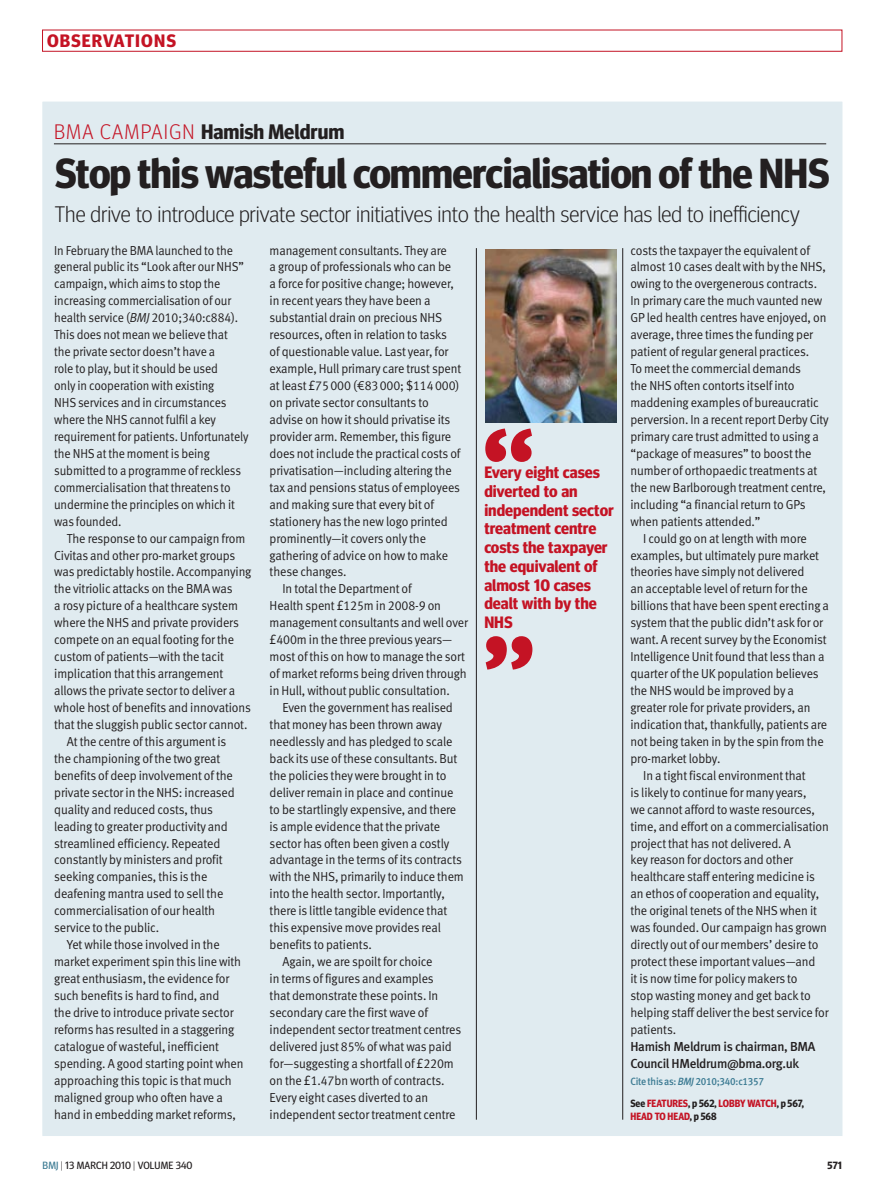
<style>
.page{position:relative;width:893px;height:1191px;background:#fff}
.page>*{position:absolute;margin:0;border:0;box-sizing:border-box;transform-origin:0 0}
.t1{font:700 111px "Meta Headline OT";color:#c41324}
.head_28_bold{font:700 42px "Meta Headline OT";letter-spacing:-.015em;color:#231f20}
.intro_15{font:300 22.5px "Meta Headline OT";color:#231f20}
.column_slug{font:700 21px "Meta Headline OT";color:#231f20}
.t2{font:700 18px "Meta Headline OT";letter-spacing:.06em;color:#c41324}
.quote{font:700 16.5px/18.8px "Meta Headline OT";color:#c41324}
.sans_text_indent{font:13.05px/17px "Meta Normal LF";letter-spacing:-.01em;color:#231f20;scale:.95 1}
.sans_text{font:13.05px/17px "Meta Normal LF";letter-spacing:-.01em;color:#231f20;scale:.93 1}
.author_biog{font:13.05px/17px "Meta Medium LF";letter-spacing:-.025em;color:#231f20}
.citation{font:700 10.5px/12.8px "Meta Headline OT";color:#c41324;scale:.95 1}
.citation-2{font:10.5px "Meta Medium LF";letter-spacing:-.025em;color:#3c7b93;scale:.95 1}
.t3{font:10.5px "Meta Headline OT";letter-spacing:.01em;color:#231f20}
.t4{font:700 10.5px "Meta Headline OT";color:#231f20}
.s1{font-weight:300;color:#c41324}
.s2{font-style:italic}
.s3{color:#231f20}
.s4{color:#3c7b93}
.s5{font-weight:300}
</style>
<div class="page">
<div style="left:43px;top:102px;width:799px;height:1033px;background:#e0ebf0"></div>
<hr style="left:54px;top:144px;width:772px;height:1px;background:#231f20">
<img style="left:485px;top:249px;width:131px;height:174px">
<hr style="left:476px;top:248px;width:1px;height:871px;background:#231f20">
<hr style="left:622px;top:248px;width:1px;height:871px;background:#231f20">
<p class="t2" style="left:47px;top:30px;width:130px">OBSERVATIONS</p>
<p class="column_slug" style="left:54px;top:119px;width:292px"><span class="s1">BMA Cam pa ign</span> Hamish Meldrum</p>
<p class="head_28_bold" style="left:55px;top:148px;width:776px">Stop this wasteful commercialisation of the NHS</p>
<p class="intro_15" style="left:55px;top:200px;width:746px">The drive to introduce private sector initiatives into the health service has led to inefficiency</p>
<p class="sans_text" style="left:54px;top:241px;width:211px">In February the BMA launched to the general public its “Look after our NHS” campaign, which aims to stop the increasing commercialisation of our health service (<span class="s2">BMJ</span> 2010;340:c884).<br>This does not mean we believe that<br>the private sector doesn’t have a<br>role to play, but it should be used<br>only in cooperation with existing<br>NHS services and in circumstances where the NHS cannot fulfil a key requirement for patients. Unfortunately the NHS at the moment is being submitted to a programme of reckless commercialisation that threatens to undermine the principles on which it was founded.</p>
<p class="sans_text_indent" style="left:54px;top:529px;width:209px;text-indent:13px">The response to our campaign from Civitas and other pro-market groups was predictably hostile. Accompanying the vitriolic attacks on the BMA was<br>a rosy picture of a healthcare system where the NHS and private providers compete on an equal footing for the custom of patients—with the tacit implication that this arrangement allows the private sector to deliver a whole host of benefits and innovations that the sluggish public sector cannot.</p>
<p class="sans_text_indent" style="left:54px;top:732px;width:192px;text-indent:13px">At the centre of this argument is the championing of the two great benefits of deep involvement of the private sector in the NHS: increased quality and reduced costs, thus leading to greater productivity and streamlined efficiency. Repeated constantly by ministers and profit seeking companies, this is the deafening mantra used to sell the commercialisation of our health service to the public.</p>
<p class="sans_text_indent" style="left:54px;top:936px;width:201px;text-indent:13px">Yet while those involved in the market experiment spin this line with great enthusiasm, the evidence for such benefits is hard to find, and<br>the drive to introduce private sector reforms has resulted in a staggering catalogue of wasteful, inefficient spending. A good starting point when approaching this topic is that much maligned group who often have a hand in embedding market reforms,</p>
<p class="sans_text_indent" style="left:270px;top:241px;width:203px">management consultants. They are<br>a group of professionals who can be<br>a force for positive change; however, in recent years they have been a substantial drain on precious NHS resources, often in relation to tasks<br>of questionable value. Last year, for example, Hull primary care trust spent at least £75000 (€83000; $114000) on private sector consultants to advise on how it should privatise its provider arm. Remember, this figure does not include the practical costs of privatisation—including altering the tax and pensions status of employees and making sure that every bit of stationery has the new logo printed prominently—it covers only the gathering of advice on how to make these changes.</p>
<p class="sans_text_indent" style="left:270px;top:580px;width:210px;text-indent:13px">In total the Department of<br>Health spent £125m in 2008-9 on management consultants and well over £400m in the three previous years— most of this on how to manage the sort of market reforms being driven through in Hull, without public consultation.</p>
<p class="sans_text_indent" style="left:270px;top:699px;width:206px;text-indent:13px">Even the government has realised that money has been thrown away needlessly and has pledged to scale back its use of these consultants. But the policies they were brought in to deliver remain in place and continue to be startlingly expensive, and there is ample evidence that the private sector has often been given a costly advantage in the terms of its contracts with the NHS, primarily to induce them into the health sector. Importantly, there is little tangible evidence that this expensive move provides real benefits to patients.</p>
<p class="sans_text_indent" style="left:270px;top:953px;width:203px;text-indent:13px">Again, we are spoilt for choice<br>in terms of figures and examples<br>that demonstrate these points. In secondary care the first wave of independent sector treatment centres delivered just 85% of what was paid for—suggesting a shortfall of £220m on the £1.47bn worth of contracts.<br>Every eight cases diverted to an independent sector treatment centre</p>
<p class="t1" style="left:483px;top:401px;width:53px">“</p>
<p class="quote" style="left:484px;top:462px;width:131px">Every eight cases diverted to an independent sector treatment centre costs the taxpayer the equivalent of almost 10 cases dealt with by the<br>NHS</p>
<p class="t1" style="left:535px;top:696px;width:53px;rotate:-180deg">“</p>
<p class="sans_text_indent" style="left:630px;top:241px;width:210px">costs the taxpayer the equivalent of almost 10 cases dealt with by the NHS, owing to the overgenerous contracts.<br>In primary care the much vaunted new GP led health centres have enjoyed, on average, three times the funding per patient of regular general practices.<br>To meet the commercial demands<br>the NHS often contorts itself into maddening examples of bureaucratic perversion. In a recent report Derby City primary care trust admitted to using a “package of measures” to boost the number of orthopaedic treatments at the new Barlborough treatment centre, including “a financial return to GPs when patients attended.”</p>
<p class="sans_text_indent" style="left:630px;top:529px;width:211px;text-indent:13px">I could go on at length with more examples, but ultimately pure market theories have simply not delivered<br>an acceptable level of return for the billions that have been spent erecting a system that the public didn’t ask for or want. A recent survey by the Economist Intelligence Unit found that less than a quarter of the UK population believes the NHS would be improved by a greater role for private providers, an indication that, thankfully, patients are not being taken in by the spin from the pro-market lobby.</p>
<p class="sans_text_indent" style="left:630px;top:766px;width:210px;text-indent:13px">In a tight fiscal environment that<br>is likely to continue for many years,<br>we cannot afford to waste resources, time, and effort on a commercialisation project that has not delivered. A<br>key reason for doctors and other healthcare staff entering medicine is an ethos of cooperation and equality, the original tenets of the NHS when it was founded. Our campaign has grown directly out of our members’ desire to protect these important values—and<br>it is now time for policy makers to<br>stop wasting money and get back to helping staff deliver the best service for patients.</p>
<p class="author_biog" style="left:630px;top:1037px;width:186px">Hamish Meldrum is chairman, BMA<br>Council HMeldrum@bma.org.uk</p>
<p class="citation-2" style="left:630px;top:1075px;width:142px">Cite this as: <span class="s2">BMJ</span> 2010;340:c1357</p>
<p class="citation" style="left:630px;top:1096px;width:184px"><span class="s3">See</span> FEATURES<span class="s3">, p 562,</span> LOBBY WATCH<span class="s3">, p 567,<br></span>HEAD TO HEAD<span class="s3">, p 568</span></p>
<p class="t3" style="left:43px;top:1159px;width:151px"><span class="s4">BMJ</span> <span class="s5">|</span> 13 MARCH 2010 <span class="s5">|</span> VOLUME 340</p>
<p class="t4" style="left:828px;top:1159px;width:16px">571</p>
</div>
